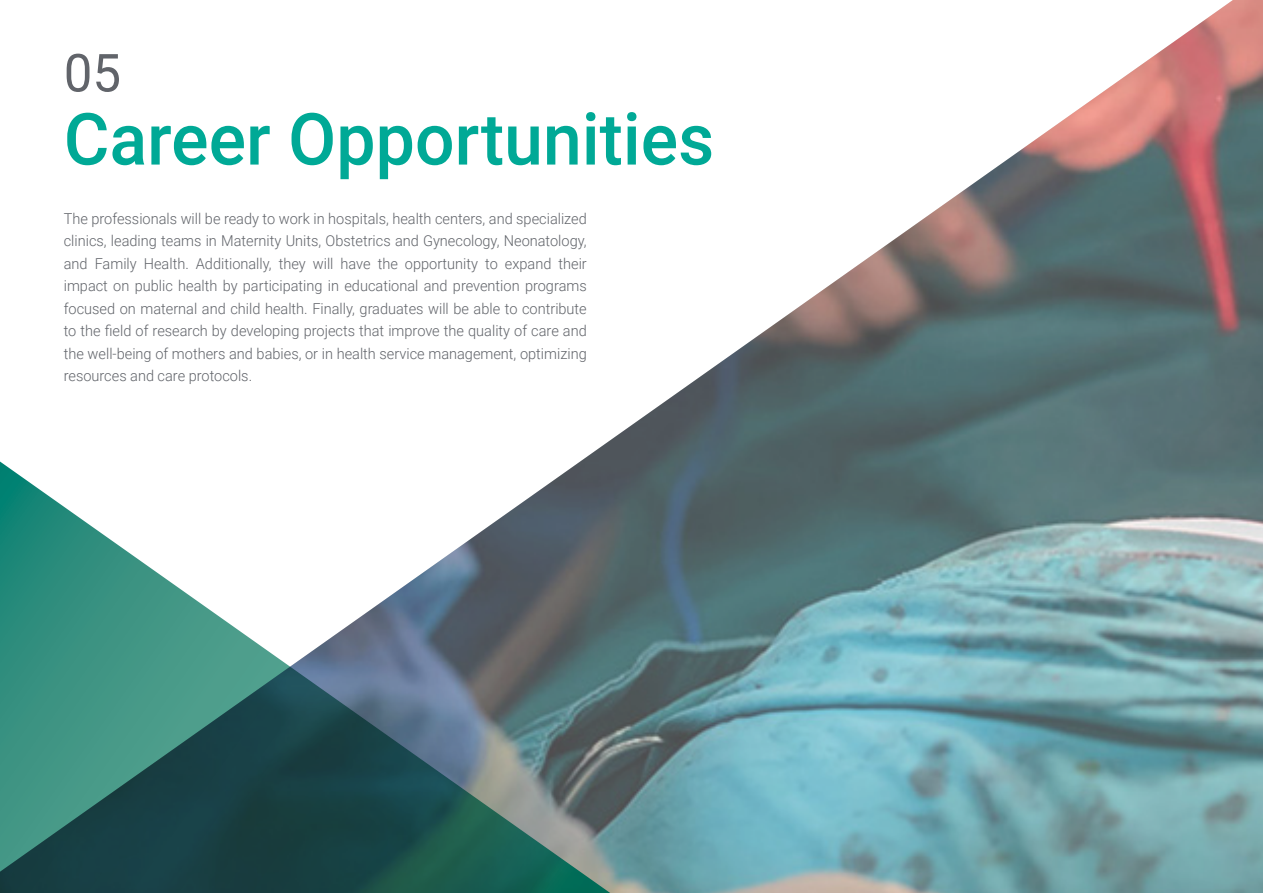
<style>
.page{position:relative;width:1263px;height:893px;background:#fff}
.page>*{position:absolute;margin:0;border:0;box-sizing:border-box;transform-origin:0 0}
.t1{font:500 72px "Roboto";color:#00a996}
.t2{font:52.5px "Roboto";color:#61646a}
.t3{font:300 15px/22.5px "Roboto";color:#61646a;text-align:justify}
</style>
<div class="page">
<img style="left:602px;top:0;width:661px;height:893px">
<svg style="left:0;top:446px;width:640px;height:447px"></svg>
<h2 class="t2" style="left:64px;top:36px;width:59px">05</h2>
<h1 class="t1" style="left:64px;top:89px;width:652px">Career Opportunities</h1>
<p class="t3" style="left:64px;top:207px;width:525px">The professionals will be ready to work in hospitals, health centers, and specialized clinics, leading teams in Maternity Units, Obstetrics and Gynecology, Neonatology, and Family Health. Additionally, they will have the opportunity to expand their impact on public health by participating in educational and prevention programs focused on maternal and child health. Finally, graduates will be able to contribute to the field of research by developing projects that improve the quality of care and the well-being of mothers and babies, or in health service management, optimizing resources and care protocols.</p>
</div>
